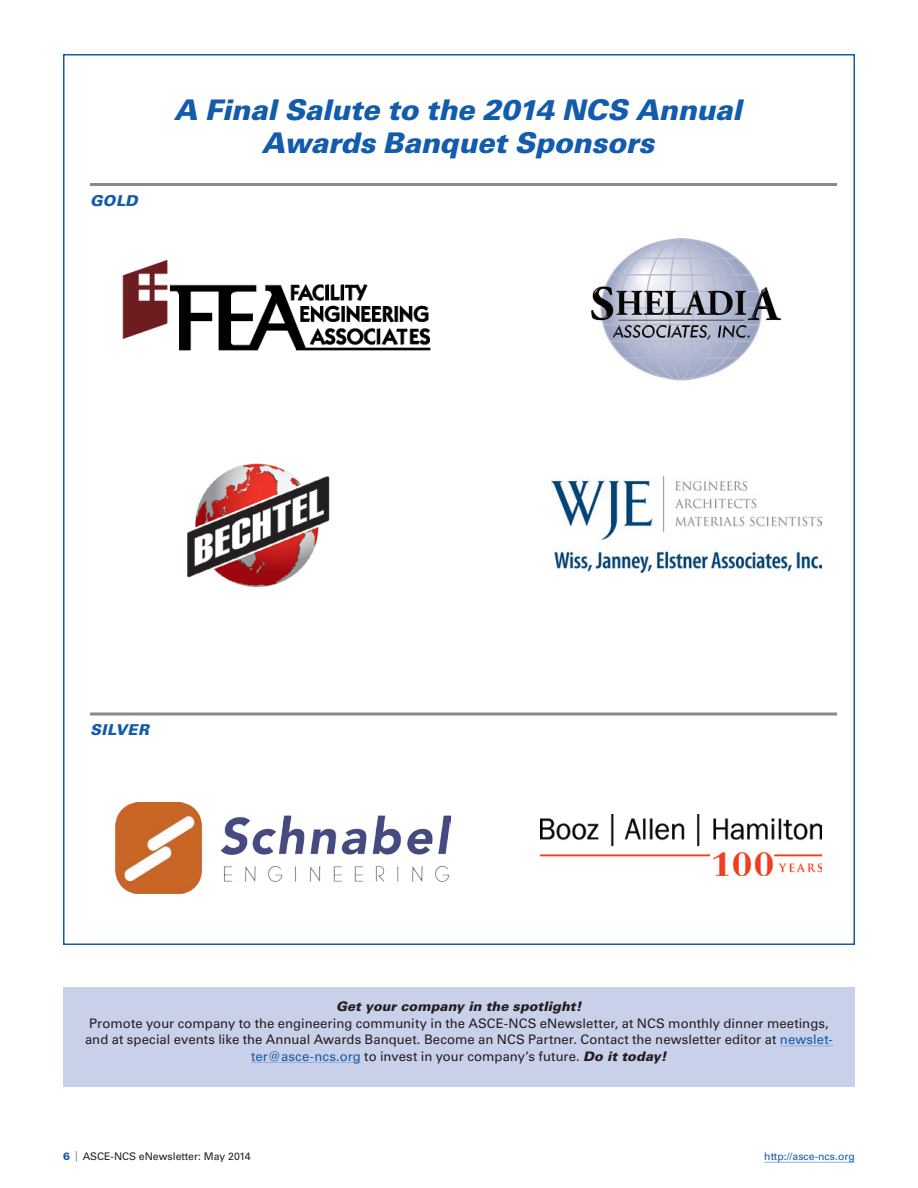
<style>
.page{position:relative;width:918px;height:1188px;background:#fff}
.page>*{position:absolute;margin:0;border:0;box-sizing:border-box;transform-origin:0 0}
.Head_1_Box{font:italic 900 28.5px/33px "Univers";letter-spacing:-.005em;color:#135cab;text-align:center}
.Head_2_Rule{font:italic 900 15px "Univers";letter-spacing:.035em;color:#135cab}
.Text_1_No_Indent{font:13.2px/16.5px "Univers";letter-spacing:.005em;color:#231f20;text-align:center}
.Text_1_No_Indent-2{font:italic 900 13.2px "Univers";letter-spacing:.005em;color:#231f20}
.t1{font:10.5px "Univers";color:#231f20}
.t2{font:10.5px "Univers";color:#135cab}
.s1{color:#135cab}
.s2{font-weight:900;font-style:italic}
.s3{font-weight:900;color:#135cab}
.s4{color:#87898c}
</style>
<div class="page">
<hr style="left:764px;top:1162px;width:91px;height:1px;background:#9baad6">
<img style="left:187px;top:463px;width:143px;height:125px">
<img style="left:591px;top:238px;width:190px;height:143px">
<img style="left:552px;top:477px;width:269px;height:95px">
<div style="left:63px;top:987px;width:792px;height:99px;background:#c9d0e9"></div>
<hr style="left:780px;top:1046px;width:53px;height:1px;background:#9baad6">
<hr style="left:251px;top:1062px;width:110px;height:1px;background:#9baad6">
<img style="left:122px;top:259px;width:309px;height:92px">
<hr style="left:90px;top:183px;width:747px;height:3px;background:#87898c">
<svg style="left:90px;top:712px;width:747px;height:4px;background:#a4a6a8"></svg>
<img style="left:116px;top:803px;width:335px;height:91px">
<img style="left:540px;top:814px;width:281px;height:61px">
<p class="Head_2_Rule" style="left:90px;top:191px;width:49px">GOLD</p>
<p class="Head_1_Box" style="left:174px;top:93px;width:570px">A Final Salute to the 2014 NCS Annual<br>Awards Banquet Sponsors</p>
<p class="Head_2_Rule" style="left:90px;top:720px;width:60px">SILVER</p>
<p class="Text_1_No_Indent-2" style="left:336px;top:998px;width:247px">Get your company in the spotlight!</p>
<p class="Text_1_No_Indent" style="left:85px;top:1015px;width:749px">Promote your company to the engineering community in the ASCE-NCS eNewsletter, at NCS monthly dinner meetings, and at special events like the Annual Awards Banquet. Become an NCS Partner. Contact the newsletter editor at <span class="s1">newslet&shy;ter@asce-ncs.org</span> to invest in your company’s future. <span class="s2">Do it today!</span></p>
<p class="t1" style="left:63px;top:1150px;width:189px"><span class="s3">6</span> <span class="s4">|</span> ASCE-NCS eNewsletter: May 2014</p>
<p class="t2" style="left:764px;top:1150px;width:92px">http://asce-ncs.org</p>
</div>
